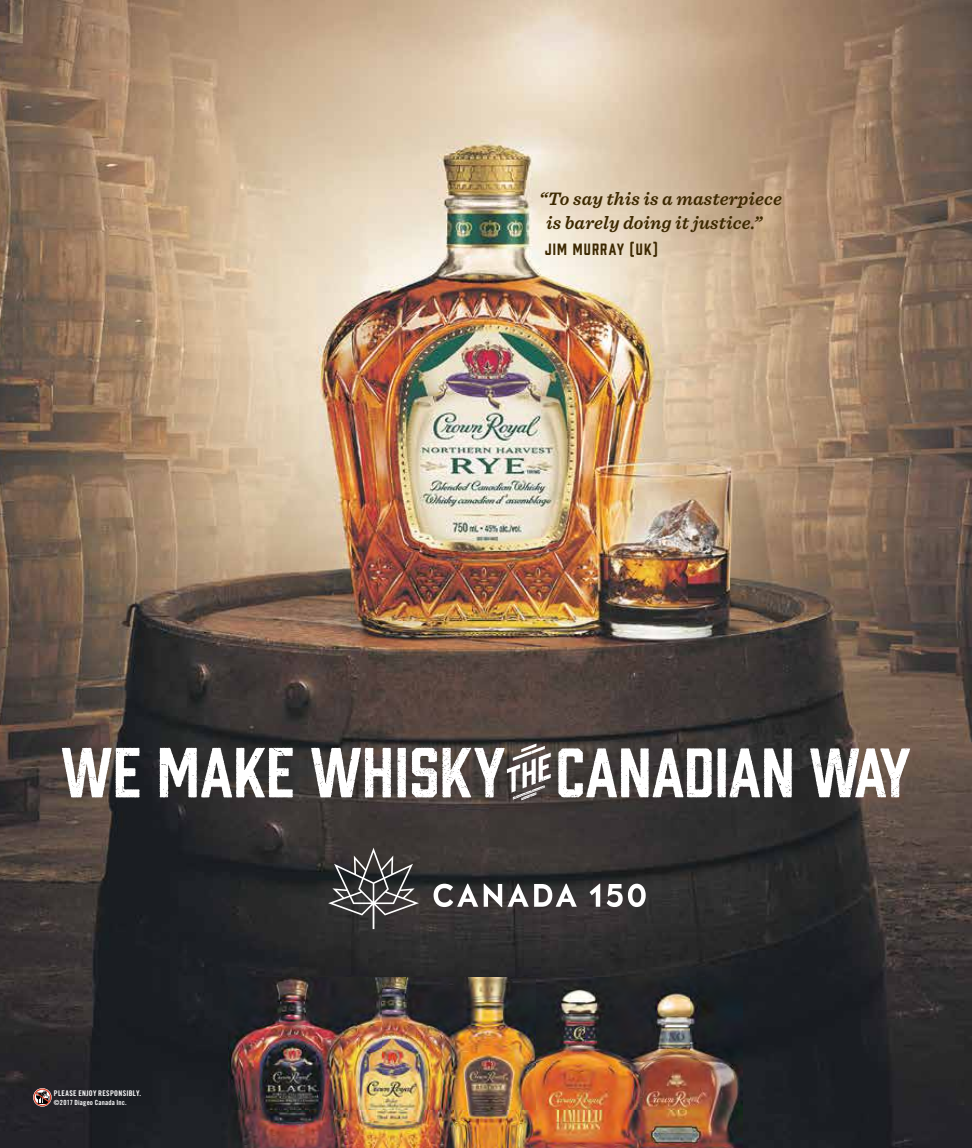
<style>
.page{position:relative;width:972px;height:1148px;background:#fff}
.page>*{position:absolute;margin:0;border:0;box-sizing:border-box;transform-origin:0 0}
.t1{font:italic 600 18.9px/23.5px "Sentinel";letter-spacing:.01em;color:#3c2800}
.t2{font:15px "Prohibition Rough";letter-spacing:.08em;color:#3c2800}
.t3{font:7.8px "Trade Gothic Bold Cond Twenty";letter-spacing:.04em;color:#fff}
.t4{font:7.05px "Trade Gothic Bold Cond Twenty";letter-spacing:.03em;color:#fff}
</style>
<div class="page">
<img style="left:0;top:0;width:972px;height:1148px">
<svg style="left:62px;top:747px;width:78px;height:50px"></svg>
<svg style="left:160px;top:747px;width:133px;height:50px"></svg>
<svg style="left:311px;top:747px;width:80px;height:50px"></svg>
<svg style="left:397px;top:747px;width:9px;height:50px"></svg>
<svg style="left:558px;top:748px;width:234px;height:49px"></svg>
<svg style="left:810px;top:748px;width:100px;height:49px"></svg>
<svg style="left:412px;top:743px;width:139px;height:57px"></svg>
<img style="left:229px;top:977px;width:513px;height:171px">
<svg style="left:328px;top:847px;width:91px;height:82px;background:#4e4c4c"></svg>
<svg style="left:434px;top:883px;width:44px;height:24px"></svg>
<svg style="left:484px;top:883px;width:18px;height:24px"></svg>
<svg style="left:508px;top:883px;width:69px;height:23px"></svg>
<svg style="left:590px;top:883px;width:10px;height:23px"></svg>
<svg style="left:607px;top:883px;width:39px;height:24px"></svg>
<svg style="left:33px;top:1088px;width:19px;height:18px"></svg>
<svg style="left:34px;top:1088px;width:17px;height:18px"></svg>
<p class="t3" style="left:54px;top:1088px;width:89px">PLEASE ENJOY RESPONSIBLY.</p>
<p class="t4" style="left:54px;top:1097px;width:74px">©2017 Diageo Canada Inc.</p>
<p class="t1" style="left:546px;top:186px;width:237px;text-indent:-7px">“To say this is a masterpiece is barely doing it justice.”</p>
<p class="t2" style="left:545px;top:239px;width:114px">JiM MURRAY (UK)</p>
</div>
